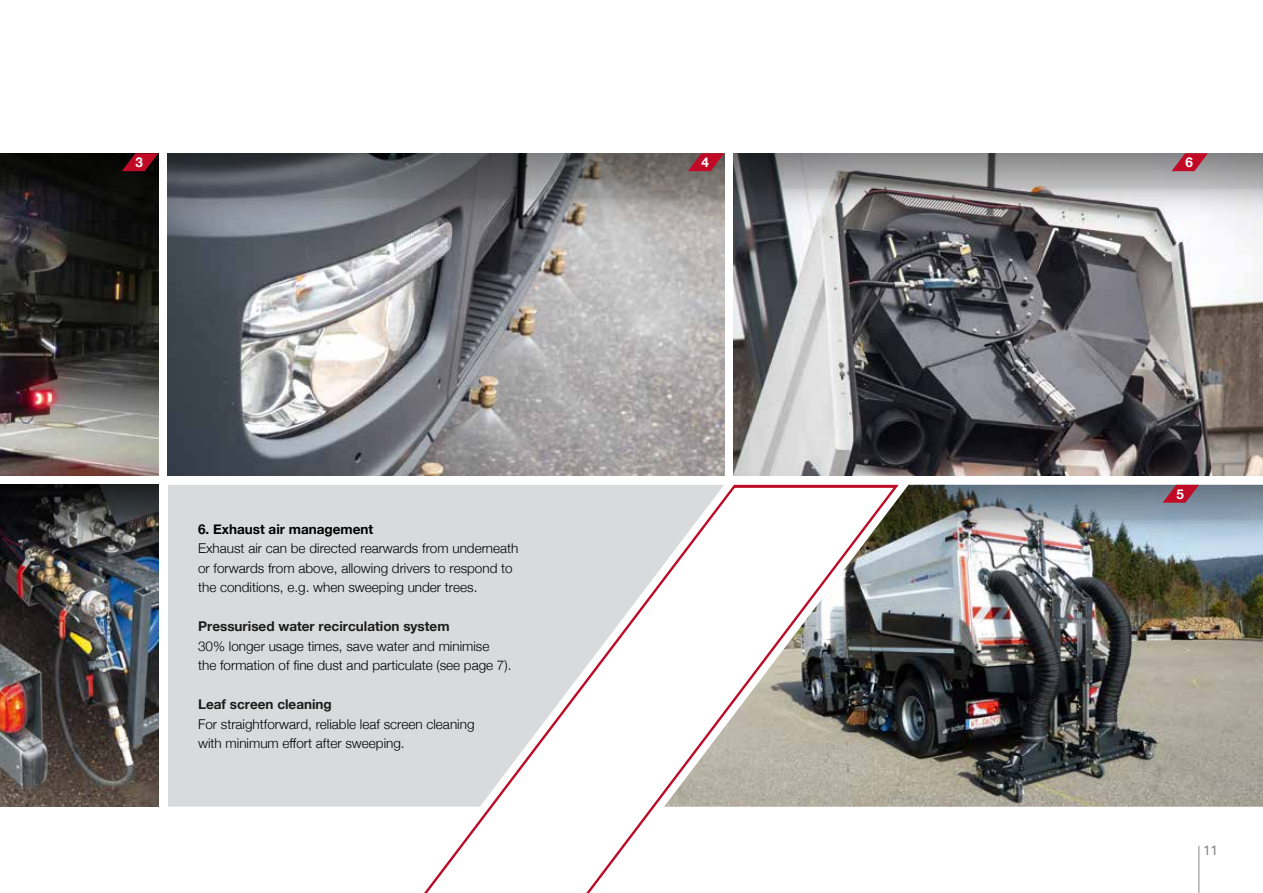
<style>
.page{position:relative;width:1263px;height:893px;background:#fff}
.page>*{position:absolute;margin:0;border:0;box-sizing:border-box;transform-origin:0 0}
.t1{font:300 13.5px/19.5px "Helvetica Neue";color:#000}
.t2{font:700 13.5px "Helvetica Neue";color:#1c1c1a}
.t3{font:700 13.5px "Helvetica Neue";color:#000}
.t4{font:700 13.5px "Helvetica Neue";color:#fff}
.t5{font:13.5px "Univers LT Pro 55 Roman";color:#87888a}
</style>
<div class="page">
<hr style="left:1198px;top:846px;width:1px;height:47px;background:#87888a">
<div style="left:168px;top:485px;width:208px;height:322px;background:#d9dadb"></div>
<img style="left:168px;top:241px;width:556px;height:234px">
<img style="left:901px;top:553px;width:362px;height:254px">
<img style="left:0;top:222px;width:158px;height:253px">
<img style="left:734px;top:222px;width:529px;height:253px">
<img style="left:0;top:543px;width:158px;height:264px">
<svg style="left:376px;top:484px;width:525px;height:409px"></svg>
<svg style="left:0;top:153px;width:158px;height:69px;background:#111011"></svg>
<svg style="left:168px;top:153px;width:556px;height:88px;background:#737479"></svg>
<svg style="left:734px;top:153px;width:529px;height:69px;background:#989799"></svg>
<img style="left:857px;top:485px;width:406px;height:68px">
<svg style="left:0;top:485px;width:158px;height:58px;background:#313132"></svg>
<svg style="left:122px;top:153px;width:36px;height:18px"></svg>
<svg style="left:688px;top:153px;width:36px;height:18px"></svg>
<svg style="left:1171px;top:153px;width:37px;height:18px"></svg>
<p class="t4" style="left:136px;top:152px;width:9px">3</p>
<p class="t4" style="left:702px;top:152px;width:9px">4</p>
<p class="t4" style="left:1185px;top:152px;width:9px">6</p>
<p class="t3" style="left:198px;top:518px;width:177px">6. Exhaust air management</p>
<p class="t1" style="left:198px;top:537px;width:322px">Exhaust air can be directed rearwards from underneath or forwards from above, allowing drivers to respond to the conditions, e.g. when sweeping under trees.</p>
<p class="t2" style="left:198px;top:616px;width:253px">Pressurised water recirculation system</p>
<p class="t1" style="left:198px;top:635px;width:315px">30% longer usage times, save water and minimise<br>the formation of fine dust and particulate (see page 7).</p>
<p class="t2" style="left:198px;top:694px;width:135px">Leaf screen cleaning</p>
<p class="t1" style="left:198px;top:713px;width:278px">For straightforward, reliable leaf screen cleaning with minimum effort after sweeping.</p>
<p class="t4" style="left:1176px;top:483px;width:9px">5</p>
<p class="t5" style="left:1203px;top:842px;width:17px">11</p>
</div>
